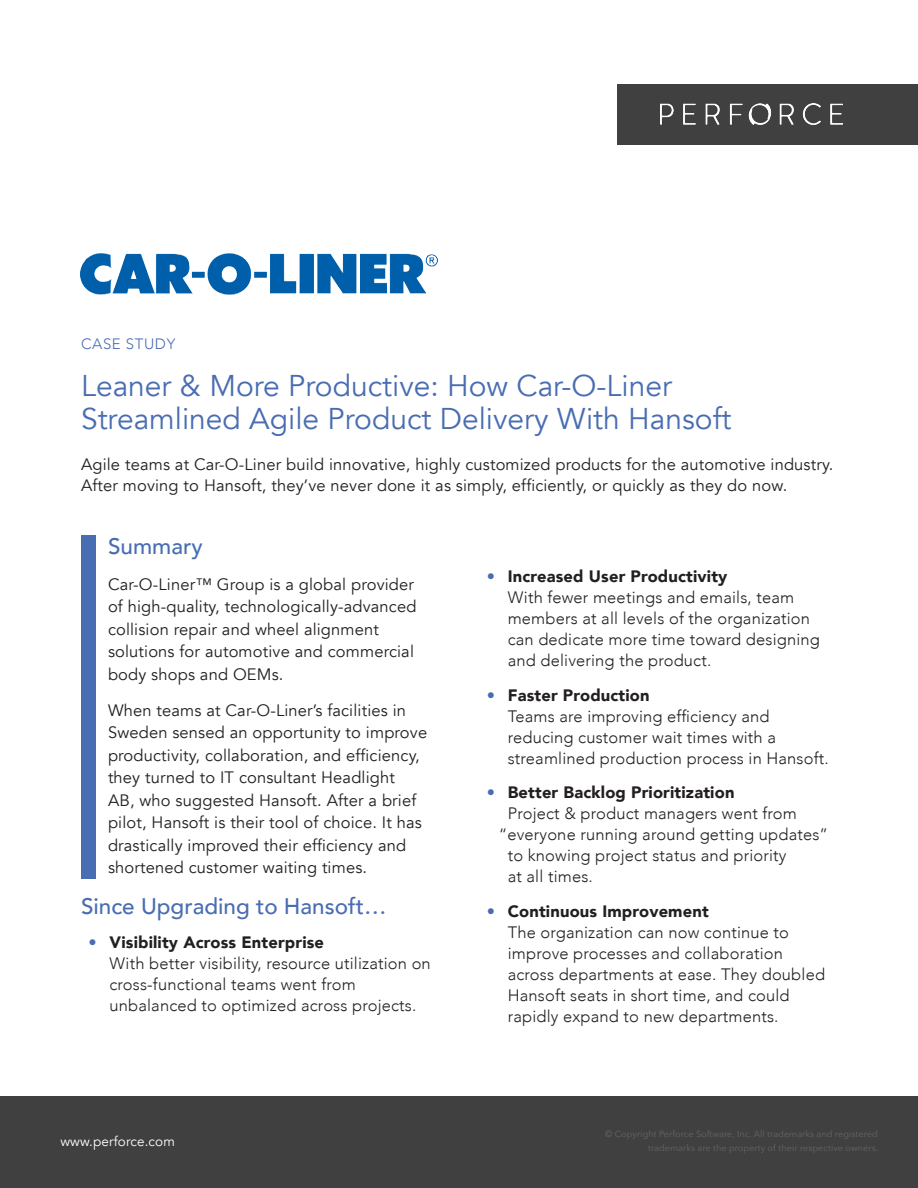
<style>
.page{position:relative;width:918px;height:1188px;background:#fff}
.page>*{position:absolute;margin:0;border:0;box-sizing:border-box;transform-origin:0 0}
.t1{font:30px/33px "Avenir";color:#496db2}
.Heading{font:500 22.5px "Avenir";color:#496db2}
.t2{font:300 16.5px/21px "Avenir";letter-spacing:.01em;color:#231f20}
.Paragraph{font:16.5px/22.5px "Avenir";letter-spacing:.01em;color:#231f20}
.Introduction{font:16.5px/21px "Avenir";letter-spacing:.01em;color:#231f20}
.t3{font:900 16.5px "Avenir";letter-spacing:.01em;color:#231f20}
.Case_Study{font:300 15px "Avenir";letter-spacing:.04em;color:#496db2}
.Block_Quotes{font:13.5px "Avenir";letter-spacing:.01em;color:#fff}
.Block_Quotes-2{font:9px/13.5px "Avenir Next";letter-spacing:.01em;color:#666;text-align:right}
.s1{font-weight:900;color:#496db2}
.s2{font-weight:900}
.s3{color:#496db2}
</style>
<div class="page">
<div style="left:0;top:1096px;width:918px;height:92px;background:#404040"></div>
<div style="left:81px;top:536px;width:14px;height:343px;background:#496db2"></div>
<div style="left:618px;top:84px;width:300px;height:60px;background:#404040"></div>
<img style="left:661px;top:104px;width:182px;height:21px">
<img style="left:80px;top:253px;width:358px;height:42px">
<p class="Case_Study" style="left:81px;top:335px;width:96px">CASE STUDY</p>
<p class="t1" style="left:81px;top:369px;width:652px">Leaner &amp; More Productive: How Car-O-Liner<br>Streamlined Agile Product Delivery With Hansoft</p>
<p class="Introduction" style="left:81px;top:454px;width:754px">Agile teams at Car-O-Liner build innovative, highly customized products for the automotive industry.<br>After moving to Hansoft, they’ve never done it as simply, efficiently, or quickly as they do now.</p>
<p class="Heading" style="left:108px;top:527px;width:96px">Summary</p>
<p class="Paragraph" style="left:108px;top:573px;width:310px">Car-O-Liner™ Group is a global provider of high-quality, technologically-advanced collision repair and wheel alignment solutions for automotive and commercial body shops and OEMs.</p>
<p class="Paragraph" style="left:108px;top:699px;width:321px">When teams at Car-O-Liner’s facilities in Sweden sensed an opportunity to improve productivity, collaboration, and efficiency, they turned to IT consultant Headlight<br>AB, who suggested Hansoft. After a brief pilot, Hansoft is their tool of choice. It has drastically improved their efficiency and shortened customer waiting times.</p>
<p class="Heading" style="left:81px;top:887px;width:307px">Since Upgrading to Hansoft…</p>
<p class="t2" style="left:110px;top:932px;width:323px;text-indent:-21px"><span class="s1">•</span> <span class="s2">Visibility Across Enterprise<br></span>With better visibility, resource utilization on cross-functional teams went from unbalanced to optimized across projects.</p>
<p class="t2" style="left:508px;top:566px;width:314px;text-indent:-21px"><span class="s1">•</span> <span class="s2">Increased User Productivity<br></span>With fewer meetings and emails, team members at all levels of the organization can dedicate more time toward designing and delivering the product.</p>
<p class="t2" style="left:508px;top:685px;width:323px;text-indent:-21px"><span class="s1">•</span> <span class="s2">Faster Production<br></span>Teams are improving efficiency and reducing customer wait times with a streamlined production process in Hansoft.</p>
<p class="t3" style="left:487px;top:778px;width:249px"><span class="s3">•</span> Better Backlog Prioritization</p>
<p class="t2" style="left:508px;top:803px;width:291px">Project &amp; product managers went from</p>
<p class="t2" style="left:499px;top:824px;width:331px">“everyone running around getting updates”</p>
<p class="t2" style="left:508px;top:845px;width:280px">to knowing project status and priority</p>
<p class="t2" style="left:508px;top:866px;width:87px">at all times.</p>
<p class="t2" style="left:508px;top:901px;width:319px;text-indent:-21px"><span class="s1">•</span> <span class="s2">Continuous Improvement<br></span>The organization can now continue to improve processes and collaboration across departments at ease. They doubled Hansoft seats in short time, and could rapidly expand to new departments.</p>
<p class="Block_Quotes" style="left:60px;top:1133px;width:116px">www.perforce.com</p>
<p class="Block_Quotes-2" style="left:605px;top:1127px;width:275px">© Copyright Perforce Software, Inc. All trademarks and registered trademarks are the property of their respective owners.</p>
</div>
